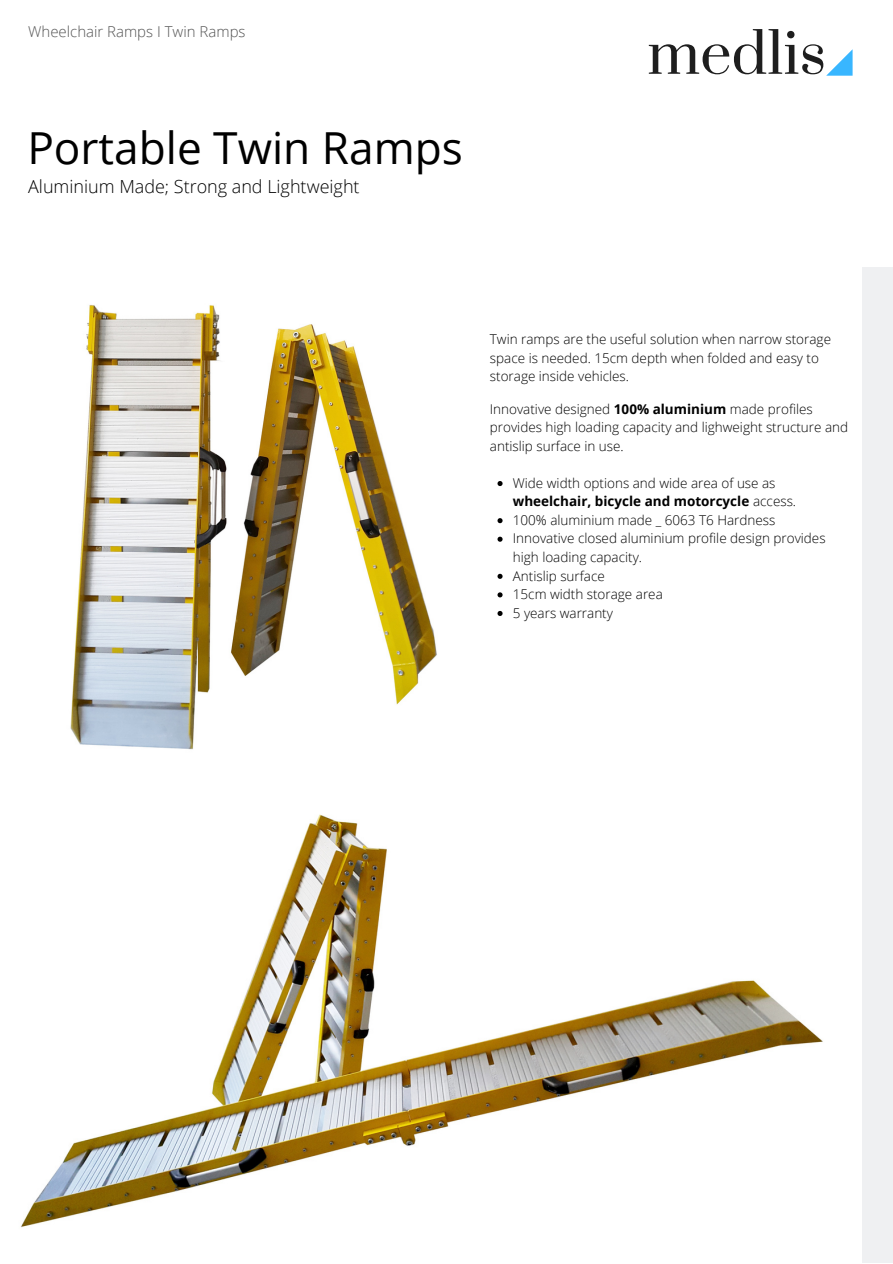
<style>
.page{position:relative;width:893px;height:1264px;background:#fff}
.page>*{position:absolute;margin:0;border:0;box-sizing:border-box;transform-origin:0 0}
.t1{font:55.8px "Prata";color:#1e1e1e}
.t2{font:44.1px "Open Sans";color:#000}
.t3{font:300 18px "Open Sans";color:#000}
.t4{font:300 15px "Open Sans";color:#545454}
.t5{font:300 13.5px/18.6px "Open Sans";color:#000}
.s1{font-weight:700}
</style>
<div class="page">
<div style="left:862px;top:267px;width:30px;height:995px;background:#eff0f2"></div>
<svg style="left:826px;top:50px;width:26px;height:26px"></svg>
<img style="left:70px;top:305px;width:367px;height:445px">
<img style="left:21px;top:814px;width:802px;height:414px">
<svg style="left:497px;top:481px;width:5px;height:5px"></svg>
<svg style="left:497px;top:518px;width:5px;height:5px"></svg>
<svg style="left:497px;top:536px;width:5px;height:5px"></svg>
<svg style="left:497px;top:574px;width:5px;height:5px"></svg>
<svg style="left:497px;top:592px;width:5px;height:5px"></svg>
<svg style="left:497px;top:611px;width:5px;height:5px"></svg>
<p class="t4" style="left:28px;top:21px;width:219px">Wheelchair Ramps I Twin Ramps</p>
<p class="t2" style="left:27px;top:117px;width:437px">Portable Twin Ramps</p>
<p class="t3" style="left:28px;top:173px;width:333px">Aluminium Made; Strong and Lightweight</p>
<p class="t1" style="left:647px;top:18px;width:180px">medlis</p>
<p class="t5" style="left:490px;top:330px;width:342px">Twin ramps are the useful solution when narrow storage space is needed. 15cm depth when folded and easy to storage inside vehicles.</p>
<p class="t5" style="left:490px;top:399px;width:360px">Innovative designed <span class="s1">100% aluminium</span> made profiles provides high loading capacity and lighweight structure and antislip surface in use.</p>
<p class="t5" style="left:513px;top:473px;width:285px">Wide width options and wide area of use as <span class="s1">wheelchair, bicycle and motorcycle</span> access.</p>
<p class="t5" style="left:513px;top:510px;width:264px">100% aluminium made _ 6063 T6 Hardness</p>
<p class="t5" style="left:513px;top:529px;width:314px">Innovative closed aluminium profile design provides high loading capacity.</p>
<p class="t5" style="left:513px;top:566px;width:93px">Antislip surface</p>
<p class="t5" style="left:513px;top:584px;width:151px">15cm width storage area</p>
<p class="t5" style="left:513px;top:603px;width:102px">5 years warranty</p>
</div>
